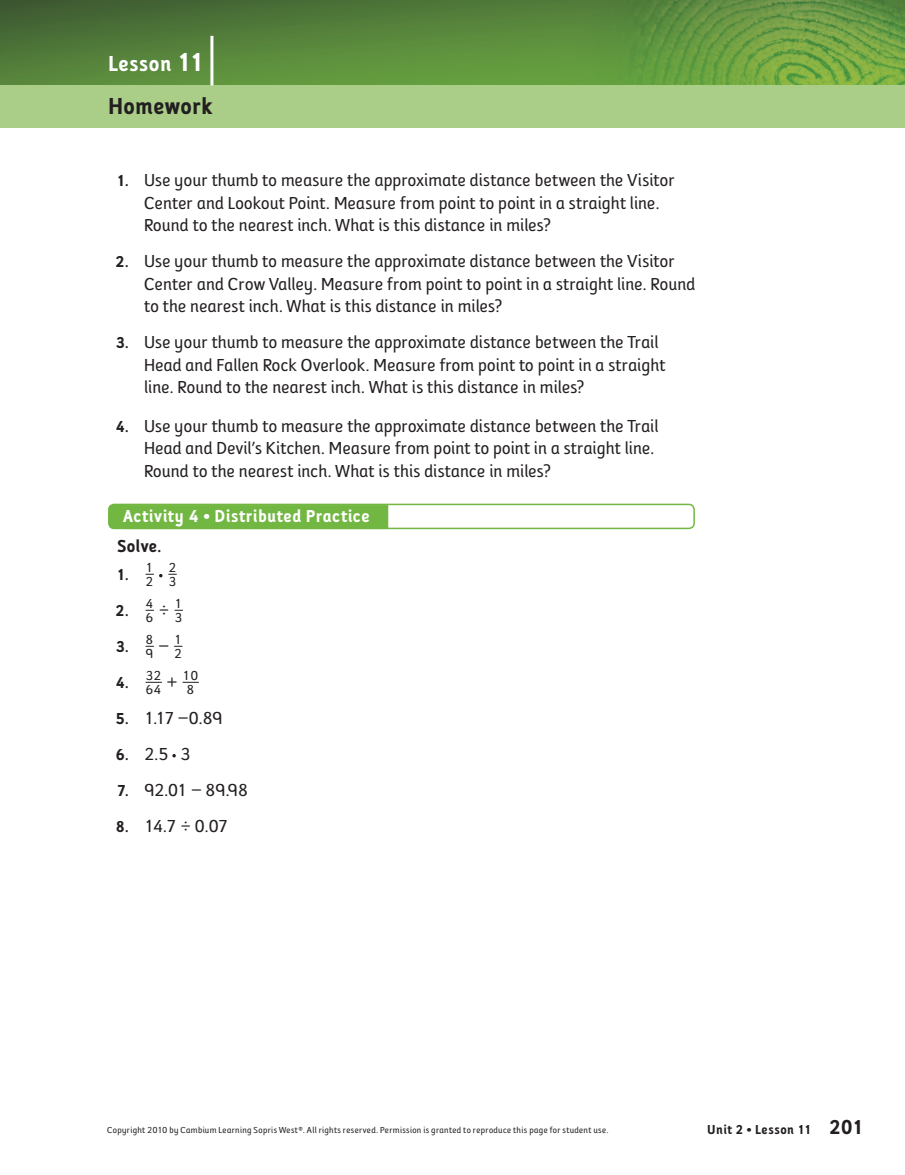
<style>
.page{position:relative;width:905px;height:1175px;background:#fff}
.page>*{position:absolute;margin:0;border:0;box-sizing:border-box;transform-origin:0 0}
.Topic_Head{font:24px "SW Folder Bold";letter-spacing:-.015em;color:#231f20}
.t1{font:22.5px "SW Folder Bold";color:#fff}
.NL{font:18px/22.5px "SW Folder Regular";letter-spacing:-.015em;color:#231f20}
.t2{font:18px "SW Folder Bold";color:#fff}
.Direction_Homework{font:18px "SW Folder Bold";letter-spacing:-.01em;color:#231f20}
.NL-2{font:16.5px "SW Folder Bold";color:#231f20}
.t3{font:13.5px/13.8px "SW Folder Regular";color:#231f20}
.t4{font:13.5px "SW Folder Bold";letter-spacing:.01em;color:#231f20}
.t5{font:9px "SW Folder Regular";letter-spacing:.01em;color:#231f20}
.s1{font-size:27px}
.s2{font-size:21px}
</style>
<div class="page">
<img style="left:0;top:0;width:904px;height:85px">
<div style="left:0;top:85px;width:904px;height:43px;background:#aace88"></div>
<hr style="left:210px;top:36px;width:3px;height:49px;background:#fff">
<div style="left:123px;top:505px;width:265px;height:24px;background:#73b743"></div>
<div style="left:108px;top:503px;width:587px;height:26px;border:2px solid #73b743;border-radius:5px"></div>
<svg style="left:146px;top:574px;width:16px;height:3px"></svg>
<svg style="left:146px;top:682px;width:16px;height:1px"></svg>
<svg style="left:182px;top:682px;width:17px;height:1px"></svg>
<svg style="left:172px;top:754px;width:4px;height:3px"></svg>
<p class="t1" style="left:108px;top:50px;width:99px">Lesson <span class="s1">11</span></p>
<p class="Topic_Head" style="left:108px;top:93px;width:107px">Homework</p>
<p class="NL-2" style="left:116px;top:171px;width:14px">1.</p>
<p class="NL" style="left:144px;top:169px;width:532px">Use your thumb to measure the approximate distance between the Visitor<br>Center and Lookout Point. Measure from point to point in a straight line.<br>Round to the nearest inch. What is this distance in miles?</p>
<p class="NL-2" style="left:115px;top:252px;width:15px">2.</p>
<p class="NL" style="left:144px;top:250px;width:553px">Use your thumb to measure the approximate distance between the Visitor<br>Center and Crow Valley. Measure from point to point in a straight line. Round to the nearest inch. What is this distance in miles?</p>
<p class="NL-2" style="left:115px;top:333px;width:15px">3.</p>
<p class="NL" style="left:144px;top:331px;width:523px">Use your thumb to measure the approximate distance between the Trail<br>Head and Fallen Rock Overlook. Measure from point to point in a straight line. Round to the nearest inch. What is this distance in miles?</p>
<p class="NL-2" style="left:115px;top:417px;width:15px">4.</p>
<p class="NL" style="left:144px;top:415px;width:516px">Use your thumb to measure the approximate distance between the Trail<br>Head and Devil’s Kitchen. Measure from point to point in a straight line.<br>Round to the nearest inch. What is this distance in miles?</p>
<p class="t2" style="left:123px;top:506px;width:248px">Activity 4 • Distributed Practice</p>
<p class="Direction_Homework" style="left:117px;top:535px;width:46px">Solve.</p>
<p class="NL-2" style="left:116px;top:565px;width:14px">1.</p>
<p class="t3" style="left:146px;top:560px;width:9px">1<br>2</p>
<p class="t3" style="left:168px;top:560px;width:9px">2<br>3</p>
<p class="NL-2" style="left:115px;top:601px;width:15px">2.</p>
<p class="t3" style="left:146px;top:596px;width:9px">4<br>6</p>
<p class="NL" style="left:159px;top:599px;width:12px">÷</p>
<p class="t3" style="left:175px;top:596px;width:9px">1<br>3</p>
<p class="NL-2" style="left:115px;top:637px;width:15px">3.</p>
<p class="t3" style="left:146px;top:632px;width:9px">8<br>9</p>
<p class="NL" style="left:159px;top:635px;width:12px">−</p>
<p class="t3" style="left:174px;top:632px;width:9px">1<br>2</p>
<p class="NL-2" style="left:115px;top:673px;width:15px">4.</p>
<p class="t3" style="left:146px;top:668px;width:17px">32<br>64</p>
<p class="NL" style="left:167px;top:671px;width:12px">+</p>
<p class="t3" style="left:182px;top:668px;width:17px">10<br>8</p>
<p class="NL-2" style="left:116px;top:709px;width:15px">5.</p>
<p class="NL" style="left:144px;top:707px;width:80px">1.17 −0.89</p>
<p class="NL-2" style="left:115px;top:745px;width:15px">6.</p>
<p class="NL" style="left:144px;top:743px;width:48px">2.5 · 3</p>
<p class="NL-2" style="left:117px;top:781px;width:14px">7.</p>
<p class="NL" style="left:144px;top:779px;width:106px">92.01 − 89.98</p>
<p class="NL-2" style="left:116px;top:817px;width:15px">8.</p>
<p class="NL" style="left:144px;top:815px;width:86px">14.7 ÷ 0.07</p>
<p class="t5" style="left:107px;top:1125px;width:503px">Copyright 2010 by Cambium Learning Sopris West®. All rights reserved. Permission is granted to reproduce this page for student use.</p>
<p class="t4" style="left:707px;top:1122px;width:159px">Unit 2 • Lesson 11 <span class="s2">201</span></p>
</div>
